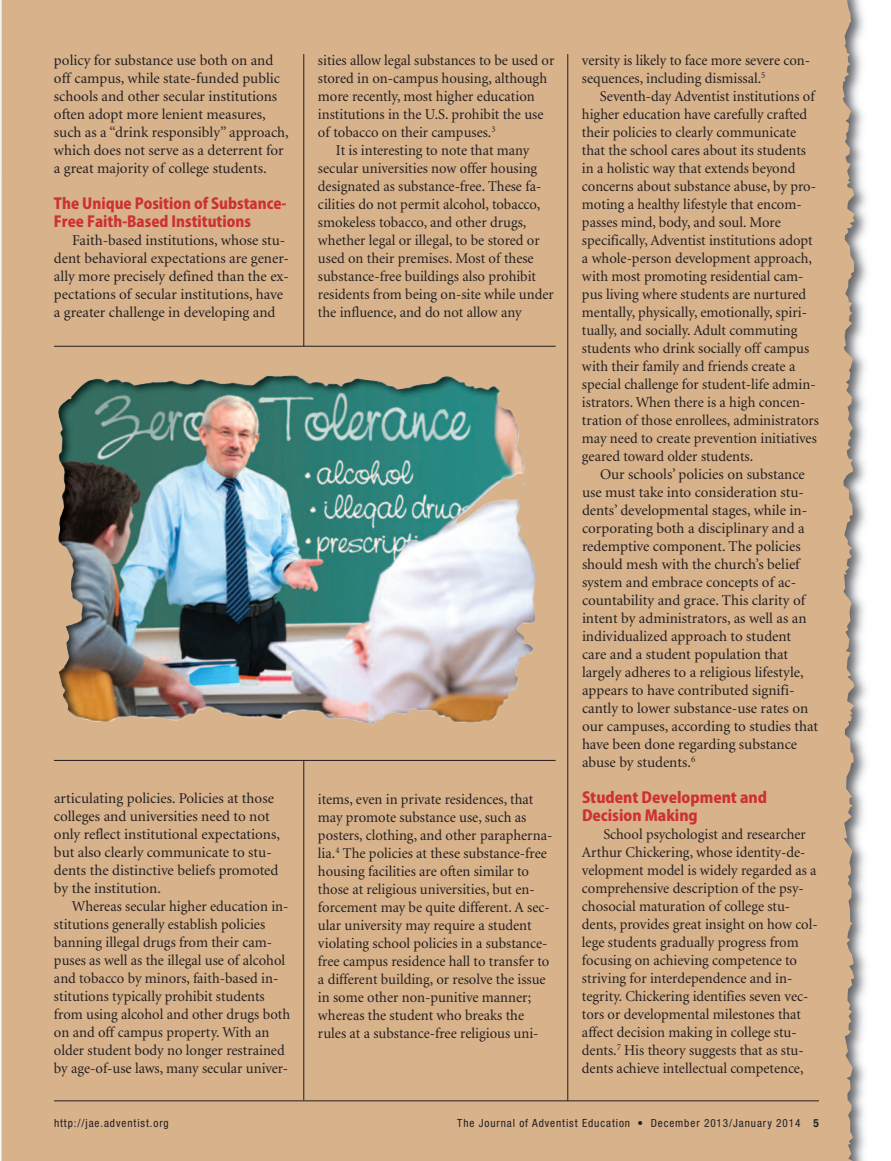
<style>
.page{position:relative;width:891px;height:1161px;background:#fff}
.page>*{position:absolute;margin:0;border:0;box-sizing:border-box;transform-origin:0 0}
.t1{font:15px/18px "Minion";color:#231f20}
.t2{font:800 15px/18px "Koz Go Pro";color:#ce3031}
.t3{font:condensed 11.25px "Helvetica Neue";letter-spacing:.08em;color:#231f20}
.t4{font:700 condensed 11.25px "Helvetica Neue";color:#231f20}
</style>
<div class="page">
<img style="left:855px;top:0;width:12px;height:1161px">
<img style="left:1px;top:0;width:1px;height:1161px">
<div style="left:2px;top:0;width:853px;height:1161px;background:#d7b28b"></div>
<hr style="left:304px;top:54px;width:1px;height:292px;background:#231f20">
<hr style="left:54px;top:1101px;width:765px;height:1px;background:#231f20">
<hr style="left:54px;top:346px;width:502px;height:1px;background:#231f20">
<hr style="left:54px;top:760px;width:502px;height:1px;background:#231f20">
<hr style="left:304px;top:760px;width:1px;height:340px;background:#231f20">
<img style="left:58px;top:375px;width:479px;height:350px">
<hr style="left:568px;top:54px;width:1px;height:1047px;background:#231f20">
<p class="t1" style="left:54px;top:52px;width:236px">policy for substance use both on and off campus, while state-funded public schools and other secular institutions often adopt more lenient measures, such as a “drink responsibly” approach, which does not serve as a deterrent for a great majority of college students.</p>
<p class="t2" style="left:54px;top:195px;width:234px">The Unique Position of Substance-<br>Free Faith-Based Institutions</p>
<p class="t1" style="left:54px;top:232px;width:237px;text-indent:18px">Faith-based institutions, whose stu&shy;dent behavioral expectations are gener&shy;ally more precisely defined than the ex&shy;pectations of secular institutions, have a greater challenge in developing and</p>
<p class="t1" style="left:54px;top:790px;width:228px">articulating policies. Policies at those colleges and universities need to not only reflect institutional expectations, but also clearly communicate to stu&shy;dents the distinctive beliefs promoted by the institution.</p>
<p class="t1" style="left:54px;top:898px;width:238px;text-indent:18px">Whereas secular higher education in&shy;stitutions generally establish policies banning illegal drugs from their cam&shy;puses as well as the illegal use of alcohol and tobacco by minors, faith-based in&shy;stitutions typically prohibit students from using alcohol and other drugs both on and off campus property. With an older student body no longer restrained by age-of-use laws, many secular univer-</p>
<p class="t1" style="left:318px;top:52px;width:238px">sities allow legal substances to be used or</p>
<p class="t1" style="left:318px;top:70px;width:231px">stored in on-campus housing, although</p>
<p class="t1" style="left:318px;top:88px;width:218px">more recently, most higher education</p>
<p class="t1" style="left:318px;top:106px;width:227px">institutions in the U.S. prohibit the use</p>
<p class="t1" style="left:318px;top:124px;width:179px">of tobacco on their campuses.<sup>3</sup></p>
<p class="t1" style="left:336px;top:142px;width:195px">It is interesting to note that many</p>
<p class="t1" style="left:318px;top:160px;width:221px">secular universities now offer housing</p>
<p class="t1" style="left:318px;top:178px;width:225px">designated as substance-free. These fa-</p>
<p class="t1" style="left:318px;top:196px;width:224px">cilities do not permit alcohol, tobacco,</p>
<p class="t1" style="left:318px;top:214px;width:210px">smokeless tobacco, and other drugs,</p>
<p class="t1" style="left:318px;top:232px;width:223px">whether legal or illegal, to be stored or</p>
<p class="t1" style="left:318px;top:250px;width:217px">used on their premises. Most of these</p>
<p class="t1" style="left:318px;top:268px;width:220px">substance-free buildings also prohibit</p>
<p class="t1" style="left:318px;top:286px;width:237px">residents from being on-site while under</p>
<p class="t1" style="left:318px;top:304px;width:205px">the influence, and do not allow any</p>
<p class="t1" style="left:318px;top:791px;width:236px">items, even in private residences, that may promote substance use, such as posters, clothing, and other parapherna&shy;lia.<sup>4</sup> The policies at these substance-free housing facilities are often similar to those at religious universities, but en&shy;forcement may be quite different. A sec&shy;ular university may require a student violating school policies in a substance&shy;free campus residence hall to transfer to a different building, or resolve the issue in some other non-punitive manner; whereas the student who breaks the rules at a substance-free religious uni-</p>
<p class="t1" style="left:582px;top:52px;width:230px">versity is likely to face more severe con&shy;sequences, including dismissal.<sup>5</sup></p>
<p class="t1" style="left:582px;top:88px;width:238px;text-indent:18px">Seventh-day Adventist institutions of higher education have carefully crafted their policies to clearly communicate that the school cares about its students in a holistic way that extends beyond concerns about substance abuse, by pro&shy;moting a healthy lifestyle that encom&shy;passes mind, body, and soul. More specifically, Adventist institutions adopt a whole-person development approach, with most promoting residential cam&shy;pus living where students are nurtured mentally, physically, emotionally, spiri&shy;tually, and socially. Adult commuting students who drink socially off campus with their family and friends create a special challenge for student-life admin&shy;istrators. When there is a high concen&shy;tration of those enrollees, administrators may need to create prevention initiatives geared toward older students.</p>
<p class="t1" style="left:582px;top:466px;width:238px;text-indent:18px">Our schools’ policies on substance use must take into consideration stu&shy;dents’ developmental stages, while in&shy;corporating both a disciplinary and a redemptive component. The policies should mesh with the church’s belief system and embrace concepts of ac&shy;countability and grace. This clarity of intent by administrators, as well as an individualized approach to student care and a student population that largely adheres to a religious lifestyle, appears to have contributed signifi&shy;cantly to lower substance-use rates on our campuses, according to studies that have been done regarding substance abuse by students.<sup>6</sup></p>
<p class="t2" style="left:582px;top:789px;width:187px">Student Development and<br>Decision Making</p>
<p class="t1" style="left:582px;top:826px;width:237px;text-indent:21px">School psychologist and researcher Arthur Chickering, whose identity-de&shy;velopment model is widely regarded as a comprehensive description of the psy&shy;chosocial maturation of college stu&shy;dents, provides great insight on how col&shy;lege students gradually progress from focusing on achieving competence to striving for interdependence and in&shy;tegrity. Chickering identifies seven vec&shy;tors or developmental milestones that affect decision making in college stu&shy;dents.<sup>7</sup> His theory suggests that as stu&shy;dents achieve intellectual competence,</p>
<p class="t3" style="left:54px;top:1119px;width:116px">http://jae.adventist.org</p>
<p class="t3" style="left:457px;top:1119px;width:345px">The Journal of Adventist Education • December 2013/January 2014</p>
<p class="t4" style="left:814px;top:1119px;width:7px">5</p>
</div>
